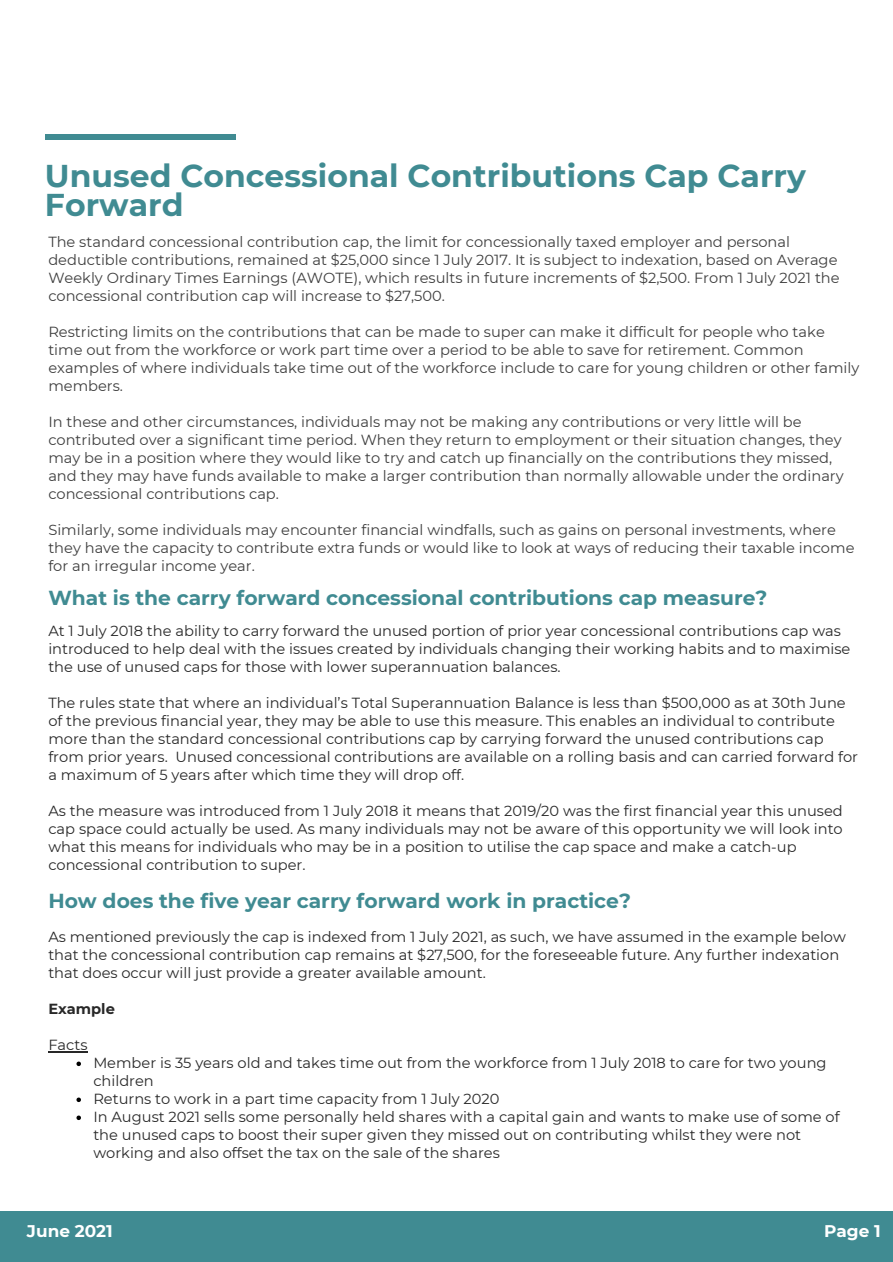
<style>
.page{position:relative;width:893px;height:1262px;background:#fff}
.page>*{position:absolute;margin:0;border:0;box-sizing:border-box;transform-origin:0 0}
.t1{font:700 31.5px/29.2px "Montserrat";color:#408b92}
.t2{font:700 20.25px "Montserrat";color:#408b92}
.t3{font:700 16.8px "Montserrat";color:#fff}
.t4{font:14.55px/18px "Montserrat";color:#282828}
.t5{font:14.55px/18px "Montserrat";color:#3e3e3e}
.t6{font:700 14.55px "Montserrat";color:#282828}
</style>
<div class="page">
<div style="left:0;top:1211px;width:892px;height:50px;background:#408b92"></div>
<div style="left:45px;top:134px;width:190px;height:5px;background:#408b92"></div>
<hr style="left:48px;top:1051px;width:40px;height:1px;background:#282828">
<svg style="left:76px;top:1061px;width:5px;height:5px"></svg>
<svg style="left:76px;top:1097px;width:5px;height:5px"></svg>
<svg style="left:76px;top:1115px;width:5px;height:5px"></svg>
<h1 class="t1" style="left:45px;top:159px;width:762px">Unused Concessional Contributions Cap Carry<br>Forward</h1>
<p class="t5" style="left:48px;top:233px;width:792px">The standard concessional contribution cap, the limit for concessionally taxed employer and personal deductible contributions, remained at $25,000 since 1 July 2017. It is subject to indexation, based on Average Weekly Ordinary Times Earnings (AWOTE), which results in future increments of $2,500. From 1 July 2021 the concessional contribution cap will increase to $27,500.</p>
<p class="t5" style="left:48px;top:323px;width:812px">Restricting limits on the contributions that can be made to super can make it difficult for people who take time out from the workforce or work part time over a period to be able to save for retirement. Common examples of where individuals take time out of the workforce include to care for young children or other family members.</p>
<p class="t5" style="left:48px;top:412px;width:796px">In these and other circumstances, individuals may not be making any contributions or very little will be contributed over a significant time period. When they return to employment or their situation changes, they may be in a position where they would like to try and catch up financially on the contributions they missed, and they may have funds available to make a larger contribution than normally allowable under the ordinary concessional contributions cap.</p>
<p class="t5" style="left:48px;top:520px;width:807px">Similarly, some individuals may encounter financial windfalls, such as gains on personal investments, where they have the capacity to contribute extra funds or would like to look at ways of reducing their taxable income for an irregular income year.</p>
<h2 class="t2" style="left:48px;top:583px;width:720px">What is the carry forward concessional contributions cap measure?</h2>
<p class="t4" style="left:48px;top:622px;width:803px">At 1 July 2018 the ability to carry forward the unused portion of prior year concessional contributions cap was introduced to help deal with the issues created by individuals changing their working habits and to maximise the use of unused caps for those with lower superannuation balances.</p>
<p class="t4" style="left:48px;top:693px;width:811px">The rules state that where an individual’s Total Superannuation Balance is less than $500,000 as at 30th June of the previous financial year, they may be able to use this measure. This enables an individual to contribute more than the standard concessional contributions cap by carrying forward the unused contributions cap from prior years. Unused concessional contributions are available on a rolling basis and can carried forward for a maximum of 5 years after which time they will drop off.</p>
<p class="t4" style="left:48px;top:801px;width:795px">As the measure was introduced from 1 July 2018 it means that 2019/20 was the first financial year this unused cap space could actually be used. As many individuals may not be aware of this opportunity we will look into what this means for individuals who may be in a position to utilise the cap space and make a catch-up concessional contribution to super.</p>
<h2 class="t2" style="left:48px;top:885px;width:584px">How does the five year carry forward work in practice?</h2>
<p class="t4" style="left:48px;top:927px;width:799px">As mentioned previously the cap is indexed from 1 July 2021, as such, we have assumed in the example below that the concessional contribution cap remains at $27,500, for the foreseeable future. Any further indexation that does occur will just provide a greater available amount.</p>
<p class="t6" style="left:48px;top:998px;width:68px">Example</p>
<p class="t4" style="left:48px;top:1035px;width:41px">Facts</p>
<p class="t4" style="left:93px;top:1053px;width:747px">Member is 35 years old and takes time out from the workforce from 1 July 2018 to care for two young children<br>Returns to work in a part time capacity from 1 July 2020<br>In August 2021 sells some personally held shares with a capital gain and wants to make use of some of the unused caps to boost their super given they missed out on contributing whilst they were not working and also offset the tax on the sale of the shares</p>
<p class="t3" style="left:27px;top:1218px;width:87px">June 2021</p>
<p class="t3" style="left:824px;top:1218px;width:58px">Page 1</p>
</div>
